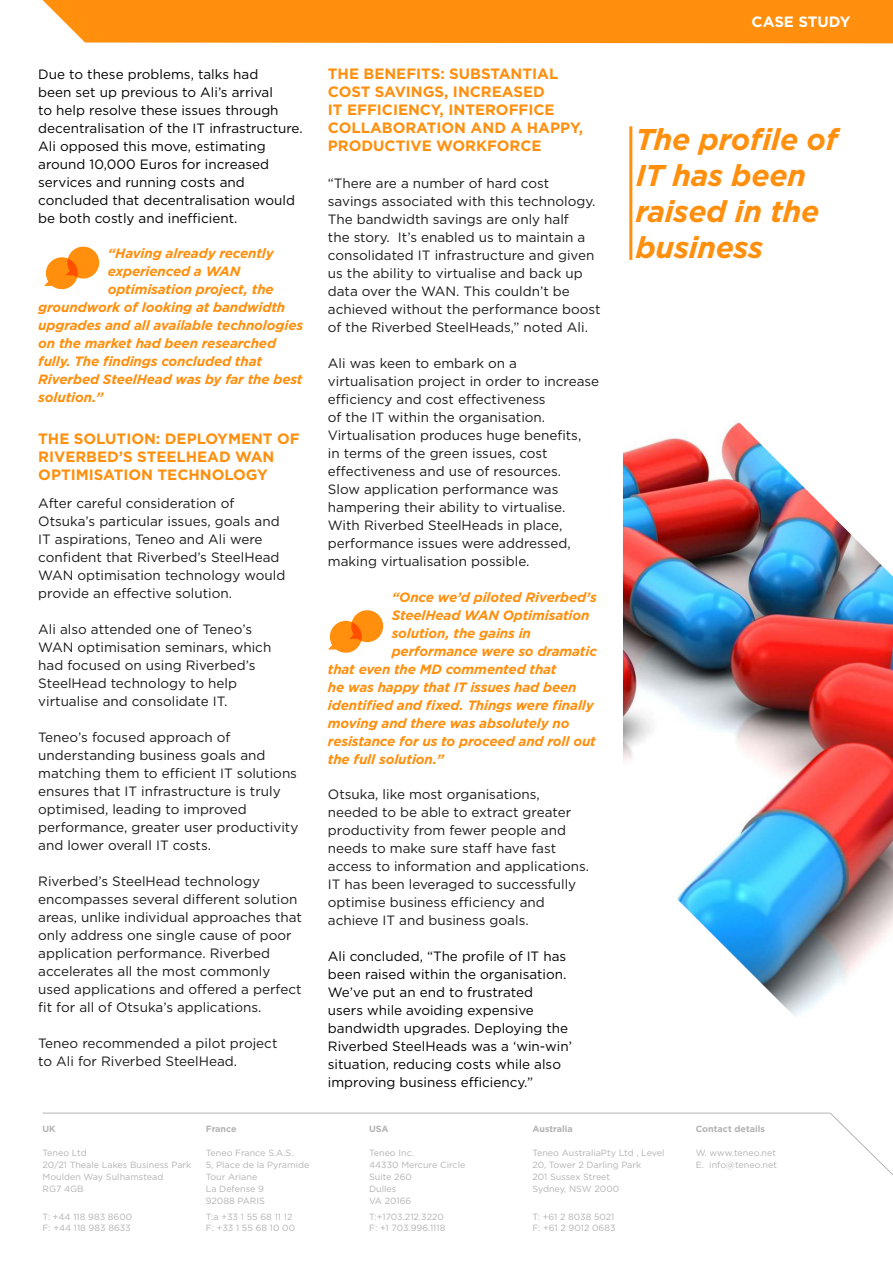
<style>
.page{position:relative;width:893px;height:1263px;background:#fff}
.page>*{position:absolute;margin:0;border:0;box-sizing:border-box;transform-origin:0 0}
.t1{font:italic 700 30px/36px "Gotham";letter-spacing:-.01em;color:#ff8f0d}
.t2{font:700 15px/18px "Gotham";color:#ff8f0d}
.t3{font:700 15px "Gotham";color:#fff}
.t4{font:13.5px/18px "Gotham";color:#1a1a1a}
.t5{font:13.5px/18px "Gotham";color:#000}
.t6{font:italic 700 13.5px "Gotham";letter-spacing:-.01em;color:#ff8f0d}
.t7{font:9px/12px "Gotham";color:#b3b3b3}
.t8{font:700 9px "Gotham";color:#b3b3b3}
</style>
<div class="page">
<svg style="left:42px;top:1112px;width:851px;height:64px"></svg>
<hr style="left:629px;top:126px;width:3px;height:134px;background:#ff8f0d">
<img style="left:623px;top:421px;width:270px;height:694px">
<svg style="left:328px;top:610px;width:55px;height:43px"></svg>
<svg style="left:44px;top:247px;width:55px;height:42px"></svg>
<div style="left:42px;top:0;width:851px;height:43px;background:#ff8f0d"></div>
<p class="t5" style="left:38px;top:66px;width:266px">Due to these problems, talks had<br>been set up previous to Ali’s arrival<br>to help resolve these issues through decentralisation of the IT infrastructure.<br>Ali opposed this move, estimating around 10,000 Euros for increased services and running costs and concluded that decentralisation would be both costly and inefficient.</p>
<p class="t6" style="left:108px;top:247px;width:168px">“Having already recently</p>
<p class="t6" style="left:108px;top:265px;width:134px">experienced a WAN</p>
<p class="t6" style="left:108px;top:283px;width:168px">optimisation project, the</p>
<p class="t6" style="left:38px;top:301px;width:248px">groundwork of looking at bandwidth</p>
<p class="t6" style="left:38px;top:319px;width:266px">upgrades and all available technologies</p>
<p class="t6" style="left:38px;top:337px;width:239px">on the market had been researched</p>
<p class="t6" style="left:38px;top:355px;width:225px">fully. The findings concluded that</p>
<p class="t6" style="left:38px;top:373px;width:266px">Riverbed SteelHead was by far the best</p>
<p class="t6" style="left:38px;top:391px;width:67px">solution.”</p>
<p class="t2" style="left:38px;top:430px;width:263px">THE SOLUTION: DEPLOYMENT OF<br>RIVERBED’S STEELHEAD WAN<br>OPTIMISATION TECHNOLOGY</p>
<p class="t4" style="left:38px;top:495px;width:249px">After careful consideration of Otsuka’s particular issues, goals and IT aspirations, Teneo and Ali were confident that Riverbed’s SteelHead WAN optimisation technology would provide an effective solution.</p>
<p class="t4" style="left:38px;top:621px;width:235px">Ali also attended one of Teneo’s<br>WAN optimisation seminars, which had focused on using Riverbed’s<br>SteelHead technology to help virtualise and consolidate IT.</p>
<p class="t4" style="left:38px;top:729px;width:262px">Teneo’s focused approach of understanding business goals and matching them to efficient IT solutions ensures that IT infrastructure is truly optimised, leading to improved performance, greater user productivity and lower overall IT costs.</p>
<p class="t4" style="left:38px;top:873px;width:265px">Riverbed’s SteelHead technology encompasses several different solution areas, unlike individual approaches that only address one single cause of poor application performance. Riverbed accelerates all the most commonly used applications and offered a perfect fit for all of Otsuka’s applications.</p>
<p class="t4" style="left:38px;top:1035px;width:241px">Teneo recommended a pilot project to Ali for Riverbed SteelHead.</p>
<p class="t8" style="left:43px;top:1125px;width:15px">UK</p>
<p class="t7" style="left:43px;top:1147px;width:150px">Teneo Ltd<br>20/21 Theale Lakes Business Park<br>Moulden Way Sulhamstead<br>RG7 4GB</p>
<p class="t8" style="left:206px;top:1125px;width:32px">France</p>
<p class="t7" style="left:206px;top:1147px;width:105px">Teneo France S.A.S.<br>5, Place de la Pyramide<br>Tour Ariane<br>La Defense 9<br>92088 PARIS</p>
<p class="t2" style="left:328px;top:65px;width:257px">THE BENEFITS: SUBSTANTIAL<br>COST SAVINGS, INCREASED<br>IT EFFICIENCY, INTER OFFICE<br>COLLABORATION AND A HAPPY,<br>PRODUCTIVE WORKFORCE</p>
<p class="t4" style="left:328px;top:175px;width:274px">“There are a number of hard cost savings associated with this technology.<br>The bandwidth savings are only half<br>the story. It’s enabled us to maintain a consolidated IT infrastructure and given us the ability to virtualise and back up data over the WAN. This couldn’t be achieved without the performance boost of the Riverbed SteelHeads,” noted Ali.</p>
<p class="t4" style="left:328px;top:355px;width:273px">Ali was keen to embark on a virtualisation project in order to increase efficiency and cost effectiveness<br>of the IT within the organisation.<br>Virtualisation produces huge benefits,<br>in terms of the green issues, cost effectiveness and use of resources.<br>Slow application performance was hampering their ability to virtualise.<br>With Riverbed SteelHeads in place, performance issues were addressed, making virtualisation possible.</p>
<p class="t6" style="left:392px;top:591px;width:207px">“Once we’d piloted Riverbed’s</p>
<p class="t6" style="left:392px;top:609px;width:199px">SteelHead WAN Optimisation</p>
<p class="t6" style="left:392px;top:627px;width:141px">solution, the gains in</p>
<p class="t6" style="left:392px;top:645px;width:207px">performance were so dramatic</p>
<p class="t6" style="left:328px;top:663px;width:230px">that even the MD commented that</p>
<p class="t6" style="left:328px;top:681px;width:250px">he was happy that IT issues had been</p>
<p class="t6" style="left:328px;top:699px;width:267px">identified and fixed. Things were finally</p>
<p class="t6" style="left:328px;top:717px;width:243px">moving and there was absolutely no</p>
<p class="t6" style="left:328px;top:735px;width:269px">resistance for us to proceed and roll out</p>
<p class="t6" style="left:328px;top:753px;width:118px">the full solution.”</p>
<p class="t4" style="left:328px;top:786px;width:263px">Otsuka, like most organisations, needed to be able to extract greater productivity from fewer people and needs to make sure staff have fast access to information and applications.<br>IT has been leveraged to successfully optimise business efficiency and achieve IT and business goals.</p>
<p class="t5" style="left:328px;top:948px;width:246px">Ali concluded, “The profile of IT has been raised within the organisation.<br>We’ve put an end to frustrated<br>users while avoiding expensive bandwidth upgrades. Deploying the Riverbed SteelHeads was a ‘win-win’ situation, reducing costs while also improving business efficiency.”</p>
<p class="t3" style="left:752px;top:15px;width:100px">CASE STUDY</p>
<h1 class="t1" style="left:636px;top:123px;width:204px">The profile of<br>IT has been raised in the business</h1>
<p class="t8" style="left:369px;top:1125px;width:21px">USA</p>
<p class="t7" style="left:369px;top:1147px;width:98px">Teneo Inc.<br>44330 Mercure Circle<br>Suite 260<br>Dulles<br>VA 20166</p>
<p class="t8" style="left:532px;top:1125px;width:42px">Australia</p>
<p class="t7" style="left:532px;top:1147px;width:134px">Teneo Australia Pty Ltd , Level<br>20, Tower 2 Darling Park<br>201 Sussex Street<br>Sydney, NSW 2000</p>
<p class="t8" style="left:696px;top:1125px;width:71px">Contact details</p>
<p class="t7" style="left:696px;top:1147px;width:83px">W. www.teneo.net<br>E. info@teneo.net</p>
<p class="t7" style="left:43px;top:1212px;width:91px;line-height:10.5px">T: +44 118 983 8600<br>F: +44 118 983 8633</p>
<p class="t7" style="left:206px;top:1212px;width:91px;line-height:10.5px">T:a +33 1 55 68 11 12<br>F: +33 1 55 68 10 00</p>
<p class="t7" style="left:369px;top:1212px;width:78px;line-height:10.5px">T:+1703.212.3220<br>F: +1 703.996.1118</p>
<p class="t7" style="left:532px;top:1212px;width:85px;line-height:10.5px">T: +61 2 8038 5021<br>F: +61 2 9012 0683</p>
</div>
